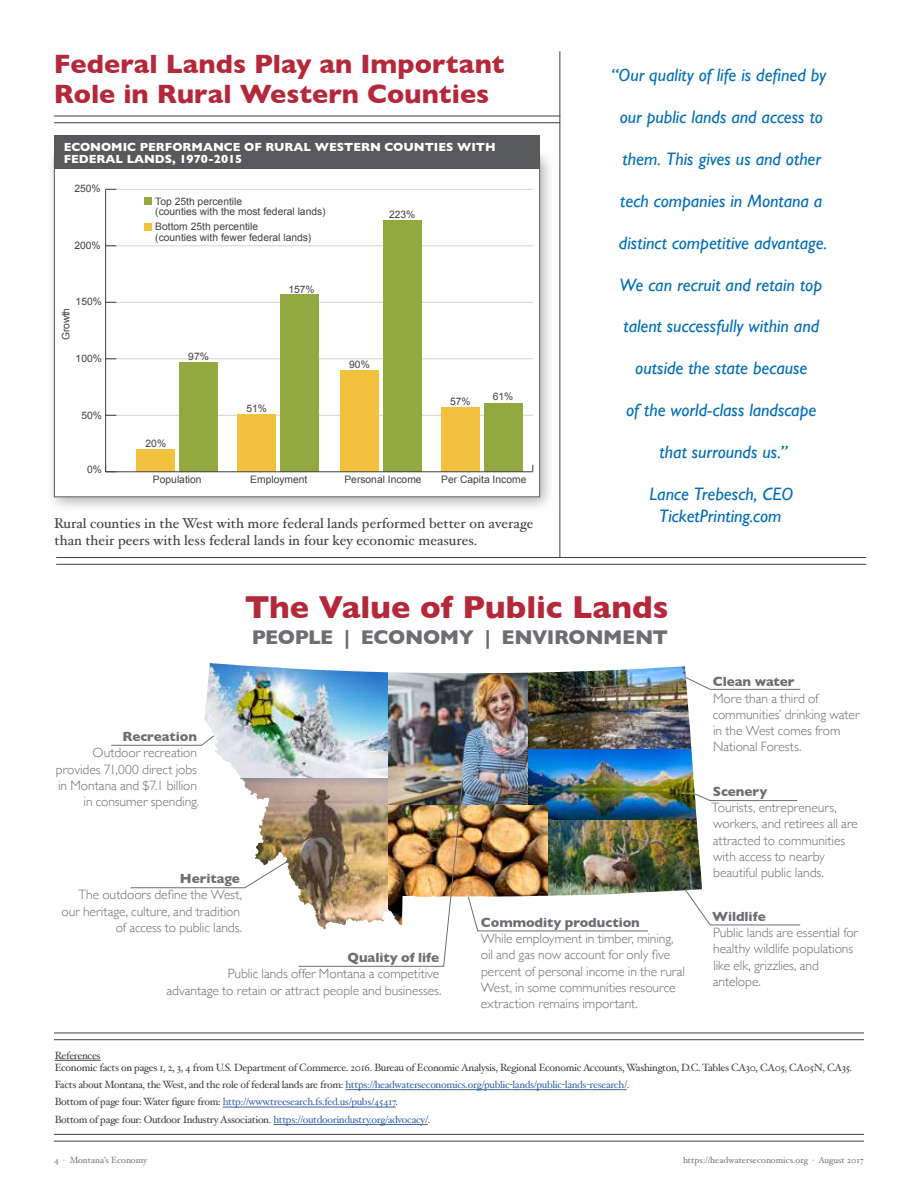
<style>
.page{position:relative;width:918px;height:1188px;background:#fff}
.page>*{position:absolute;margin:0;border:0;box-sizing:border-box;transform-origin:0 0}
.t1{font:700 32.4px "Gill Sans";color:#b42839}
.t2{font:700 27px/30px "Gill Sans";color:#b42839}
.t3{font:700 20.25px "Gill Sans";letter-spacing:-.02em;color:#6d6e71}
.t4{font:italic 18px/21.6px "Gill Sans";color:#006eb7;text-align:center}
.t5{font:14.25px/17.1px "Hoefler Text";color:#414042}
.t6{font:300 13.5px/16.2px "Gill Sans";letter-spacing:-.005em;color:#6d6e71}
.t7{font:700 13.5px "Gill Sans";letter-spacing:-.005em;color:#6d6e71}
.t8{font:700 12px/12px "Gill Sans";color:#fff}
.t9{font:10.5px/17.4px "Hoefler Text";letter-spacing:-.03em;color:#3a68a5}
.t10{font:10.5px/12px "Hoefler Text";letter-spacing:-.03em;color:#414042}
.t11{font:10.35px/10.4px "Arial";color:#414042}
.t12{font:9px "Hoefler Text";color:#77787b}
.s1{color:#414042}
</style>
<div class="page">
<img style="left:69px;top:511px;width:769px;height:549px">
<svg style="left:130px;top:860px;width:159px;height:28px"></svg>
<svg style="left:111px;top:735px;width:103px;height:11px"></svg>
<svg style="left:685px;top:889px;width:116px;height:36px"></svg>
<svg style="left:694px;top:793px;width:104px;height:8px"></svg>
<svg style="left:685px;top:677px;width:116px;height:13px"></svg>
<img style="left:298px;top:780px;width:350px;height:187px">
<hr style="left:56px;top:557px;width:810px;height:1px;background:#414042">
<hr style="left:56px;top:564px;width:810px;height:1px;background:#414042">
<hr style="left:55px;top:1060px;width:46px;height:1px;background:#414042">
<hr style="left:345px;top:1089px;width:282px;height:1px;background:#3a68a5">
<hr style="left:223px;top:1107px;width:173px;height:1px;background:#3a68a5">
<hr style="left:273px;top:1124px;width:155px;height:1px;background:#3a68a5">
<hr style="left:54px;top:1033px;width:810px;height:1px;background:#414042">
<hr style="left:54px;top:1039px;width:810px;height:1px;background:#414042">
<div style="left:46px;top:148px;width:510px;height:365px;background:#000;opacity:.3"></div>
<div style="left:54px;top:156px;width:486px;height:341px;background:#fff"></div>
<hr style="left:106px;top:415px;width:427px;height:1px;background:#d1d3d4">
<hr style="left:106px;top:358px;width:427px;height:1px;background:#d1d3d4">
<hr style="left:106px;top:302px;width:427px;height:1px;background:#d1d3d4">
<hr style="left:106px;top:245px;width:427px;height:1px;background:#d1d3d4">
<hr style="left:106px;top:189px;width:427px;height:1px;background:#d1d3d4">
<div style="left:484px;top:403px;width:38px;height:69px;background:#91a93e"></div>
<div style="left:441px;top:407px;width:39px;height:65px;background:#f2c23e"></div>
<div style="left:383px;top:220px;width:38px;height:252px;background:#91a93e"></div>
<div style="left:340px;top:370px;width:39px;height:102px;background:#f2c23e"></div>
<div style="left:280px;top:294px;width:39px;height:178px;background:#91a93e"></div>
<div style="left:237px;top:414px;width:39px;height:58px;background:#f2c23e"></div>
<div style="left:179px;top:362px;width:39px;height:110px;background:#91a93e"></div>
<div style="left:137px;top:449px;width:38px;height:23px;background:#f2c23e"></div>
<hr style="left:106px;top:471px;width:427px;height:1px;background:#414042">
<hr style="left:105px;top:189px;width:1px;height:283px;background:#414042">
<svg style="left:106px;top:465px;width:10px;height:7px"></svg>
<div style="left:144px;top:224px;width:8px;height:7px;background:#f2c23e"></div>
<div style="left:144px;top:198px;width:8px;height:7px;background:#91a93e"></div>
<div style="left:54px;top:135px;width:486px;height:34px;background:#58595b"></div>
<hr style="left:54px;top:116px;width:506px;height:1px;background:#414042">
<hr style="left:54px;top:122px;width:506px;height:1px;background:#414042">
<hr style="left:560px;top:51px;width:1px;height:507px;background:#414042">
<hr style="left:54px;top:1134px;width:810px;height:1px;background:#414042">
<hr style="left:54px;top:1141px;width:810px;height:1px;background:#414042">
<h2 class="t2" style="left:54px;top:48px;width:452px">Federal Lands Play an Important<br>Role in Rural Western Counties</h2>
<p class="t8" style="left:64px;top:140px;width:434px">ECONOMIC PERFORMANCE OF RURAL WESTERN COUNTIES WITH<br>FEDERAL LANDS, 1970-2015</p>
<p class="t11" style="left:74px;top:184px;width:28px">250%</p>
<p class="t11" style="left:74px;top:241px;width:28px">200%</p>
<p class="t11" style="left:76px;top:297px;width:28px">150%</p>
<p class="t11" style="left:61px;top:340px;width:33px;rotate:-90deg">Growth</p>
<p class="t11" style="left:76px;top:353px;width:28px">100%</p>
<p class="t11" style="left:81px;top:410px;width:22px">50%</p>
<p class="t11" style="left:87px;top:464px;width:16px">0%</p>
<p class="t11" style="left:155px;top:196px;width:172px">Top 25th percentile<br>(counties with the most federal lands)</p>
<p class="t11" style="left:155px;top:222px;width:158px">Bottom 25th percentile<br>(counties with fewer federal lands)</p>
<p class="t11" style="left:188px;top:351px;width:22px">97%</p>
<p class="t11" style="left:146px;top:439px;width:22px">20%</p>
<p class="t11" style="left:288px;top:284px;width:28px">157%</p>
<p class="t11" style="left:246px;top:403px;width:22px">51%</p>
<p class="t11" style="left:389px;top:209px;width:28px">223%</p>
<p class="t11" style="left:349px;top:359px;width:22px">90%</p>
<p class="t11" style="left:450px;top:396px;width:22px">57%</p>
<p class="t11" style="left:493px;top:392px;width:22px">61%</p>
<p class="t11" style="left:153px;top:474px;width:50px">Population</p>
<p class="t11" style="left:250px;top:474px;width:59px">Employment</p>
<p class="t11" style="left:344px;top:474px;width:79px">Personal Income</p>
<p class="t11" style="left:441px;top:474px;width:87px">Per Capita Income</p>
<p class="t5" style="left:54px;top:515px;width:481px">Rural counties in the West with more federal lands performed better on average than their peers with less federal lands in four key economic measures.</p>
<h3 class="t4" style="left:611px;top:64px;width:216px">“Our quality of life is defined by</h3>
<h3 class="t4" style="left:620px;top:106px;width:204px">our public lands and access to</h3>
<h3 class="t4" style="left:623px;top:148px;width:200px">them. This gives us and other</h3>
<h3 class="t4" style="left:620px;top:190px;width:204px">tech companies in Montana a</h3>
<h3 class="t4" style="left:619px;top:232px;width:210px">distinct competitive advantage.</h3>
<h3 class="t4" style="left:620px;top:274px;width:204px">We can recruit and retain top</h3>
<h3 class="t4" style="left:624px;top:316px;width:197px">talent successfully within and</h3>
<h3 class="t4" style="left:635px;top:358px;width:174px">outside the state because</h3>
<h3 class="t4" style="left:626px;top:400px;width:192px">of the world-class landscape</h3>
<h3 class="t4" style="left:660px;top:442px;width:129px">that surrounds us.”</h3>
<h3 class="t4" style="left:650px;top:484px;width:145px">Lance Trebesch, CEO<br>TicketPrinting.com</h3>
<p class="t7" style="left:122px;top:726px;width:76px">Recreation</p>
<p class="t6" style="left:56px;top:744px;width:145px;text-align:right">Outdoor recreation provides 71,000 direct jobs in Montana and $7.1 billion in consumer spending.</p>
<h1 class="t1" style="left:245px;top:581px;width:425px">The Value of Public Lands</h1>
<h3 class="t3" style="left:252px;top:621px;width:418px">PEOPLE | ECONOMY | ENVIRONMENT</h3>
<p class="t7" style="left:180px;top:868px;width:61px">Heritage</p>
<p class="t6" style="left:62px;top:886px;width:182px;text-align:right">The outdoors define the West, our heritage, culture, and tradition of access to public lands.</p>
<p class="t7" style="left:348px;top:947px;width:93px">Quality of life</p>
<p class="t6" style="left:166px;top:965px;width:277px;text-align:right">Public lands offer Montana a competitive<br>advantage to retain or attract people and businesses.</p>
<p class="t7" style="left:481px;top:912px;width:161px">Commodity production</p>
<p class="t6" style="left:481px;top:930px;width:206px">While employment in timber, mining, oil and gas now account for only five percent of personal income in the rural West, in some communities resource extraction remains important.</p>
<p class="t7" style="left:713px;top:671px;width:83px">Clean water</p>
<p class="t6" style="left:713px;top:690px;width:148px">More than a third of communities’ drinking water in the West comes from<br>National Forests.</p>
<p class="t7" style="left:713px;top:781px;width:56px">Scenery</p>
<p class="t6" style="left:711px;top:799px;width:148px">Tourists, entrepreneurs, workers, and retirees all are attracted to communities with access to nearby beautiful public lands.</p>
<p class="t7" style="left:712px;top:906px;width:55px">Wildlife</p>
<p class="t6" style="left:713px;top:924px;width:147px">Public lands are essential for healthy wildlife populations like elk, grizzlies, and antelope.</p>
<p class="t10" style="left:55px;top:1049px;width:799px">References<br>Economic facts on pages 1, 2, 3, 4 from U.S. Department of Commerce. 2016. Bureau of Economic Analysis, Regional Economic Accounts, Washington, D.C. Tables CA30, CA05, CA05N, CA35.</p>
<p class="t9" style="left:55px;top:1076px;width:576px"><span class="s1">Facts about Montana, the West, and the role of federal lands are from:</span> https://headwaterseconomics.org/public-lands/public-lands-research/<span class="s1">.<br>Bottom of page four: Water figure from:</span> http://www.treesearch.fs.fed.us/pubs/45417<span class="s1">.<br>Bottom of page four: Outdoor Industry Association.</span> https://outdoorindustry.org/advocacy/<span class="s1">.</span></p>
<p class="t12" style="left:54px;top:1154px;width:95px">4 · Montana’s Economy</p>
<p class="t12" style="left:683px;top:1154px;width:182px">https://headwaterseconomics.org · August 2017</p>
</div>
